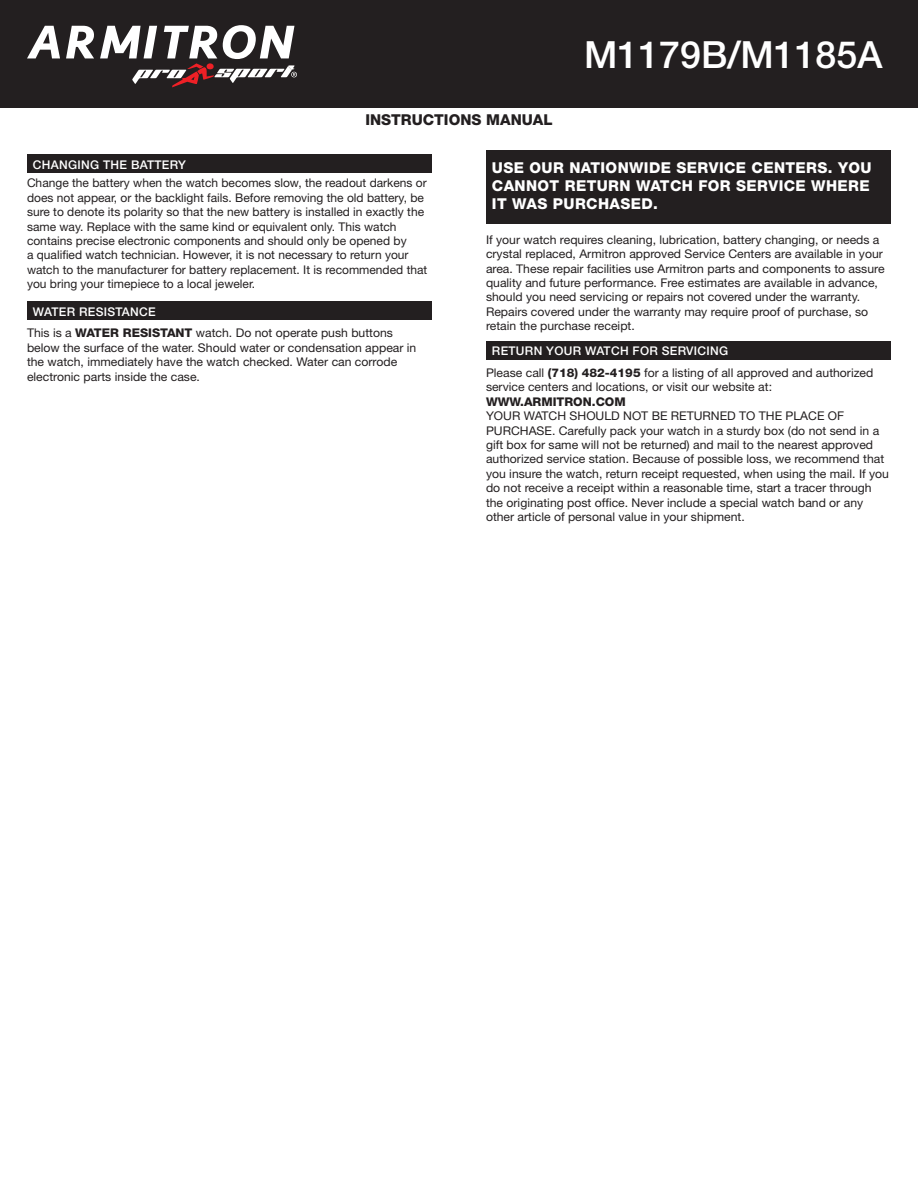
<style>
.page{position:relative;width:918px;height:1188px;background:#fff}
.page>*{position:absolute;margin:0;border:0;box-sizing:border-box;transform-origin:0 0}
.t1{font:500 37.5px "Helvetica Neue";color:#fff}
.t2{font:800 15px/18px "Helvetica Neue";letter-spacing:.025em;color:#fff}
.t3{font:800 15px "Helvetica Neue";color:#231f20}
.t4{font:12px/14.4px "Helvetica Neue";color:#231f20}
.t5{font:500 12px "Helvetica Neue";letter-spacing:.025em;color:#fff}
.s1{font-weight:800}
</style>
<div class="page">
<div style="left:27px;top:302px;width:405px;height:18px;background:#231f20"></div>
<div style="left:486px;top:341px;width:405px;height:18px;background:#231f20"></div>
<div style="left:486px;top:150px;width:405px;height:73px;background:#231f20"></div>
<div style="left:0;top:0;width:918px;height:108px;background:#231f20"></div>
<div style="left:27px;top:154px;width:405px;height:19px;background:#231f20"></div>
<svg style="left:66px;top:26px;width:28px;height:32px"></svg>
<svg style="left:27px;top:26px;width:33px;height:32px"></svg>
<svg style="left:100px;top:25px;width:197px;height:62px"></svg>
<p class="t3" style="left:365px;top:111px;width:189px">INSTRUCTIONS MANUAL</p>
<p class="t1" style="left:584px;top:33px;width:300px">M1179B/M1185A</p>
<p class="t5" style="left:33px;top:157px;width:154px">CHANGING THE BATTERY</p>
<p class="t4" style="left:27px;top:176px;width:401px">Change the battery when the watch becomes slow, the readout darkens or does not appear, or the backlight fails. Before removing the old battery, be sure to denote its polarity so that the new battery is installed in exactly the</p>
<p class="t4" style="left:27px;top:219px;width:402px">same way. Replace with the same kind or equivalent only. This watch contains precise electronic components and should only be opened by<br>a qualified watch technician. However, it is not necessary to return your watch to the manufacturer for battery replacement. It is recommended that you bring your timepiece to a local jeweler.</p>
<p class="t2" style="left:492px;top:159px;width:381px">USE OUR NATIONWIDE SERVICE CENTERS. YOU<br>CANNOT RETURN WATCH FOR SERVICE WHERE<br>IT WAS PURCHASED.</p>
<p class="t4" style="left:486px;top:232px;width:400px">If your watch requires cleaning, lubrication, battery changing, or needs a crystal replaced, Armitron approved Service Centers are available in your area. These repair facilities use Armitron parts and components to assure quality and future performance. Free estimates are available in advance, should you need servicing or repairs not covered under the warranty.</p>
<p class="t4" style="left:486px;top:304px;width:384px">Repairs covered under the warranty may require proof of purchase, so retain the purchase receipt.</p>
<p class="t5" style="left:33px;top:304px;width:124px">WATER RESISTANCE</p>
<p class="t4" style="left:27px;top:326px;width:367px">This is a <span class="s1">WATER RESISTANT</span> watch. Do not operate push buttons</p>
<p class="t4" style="left:27px;top:340px;width:391px">below the surface of the water. Should water or condensation appear in the watch, immediately have the watch checked. Water can corrode</p>
<p class="t4" style="left:27px;top:369px;width:175px">electronic parts inside the case.</p>
<p class="t4" style="left:486px;top:365px;width:389px">Please call <span class="s1">(718) 482-4195</span> for a listing of all approved and authorized service centers and locations, or visit our website at:<br><span class="s1">WWW.ARMITRON.COM</span></p>
<p class="t4" style="left:486px;top:408px;width:405px">YOUR WATCH SHOULD NOT BE RETURNED TO THE PLACE OF PURCHASE. Carefully pack your watch in a sturdy box (do not send in a gift box for same will not be returned) and mail to the nearest approved authorized service station. Because of possible loss, we recommend that you insure the watch, return receipt requested, when using the mail. If you do not receive a receipt within a reasonable time, start a tracer through the originating post office. Never include a special watch band or any other article of personal value in your shipment.</p>
<p class="t5" style="left:492px;top:344px;width:238px">RETURN YOUR WATCH FOR SERVICING</p>
</div>
